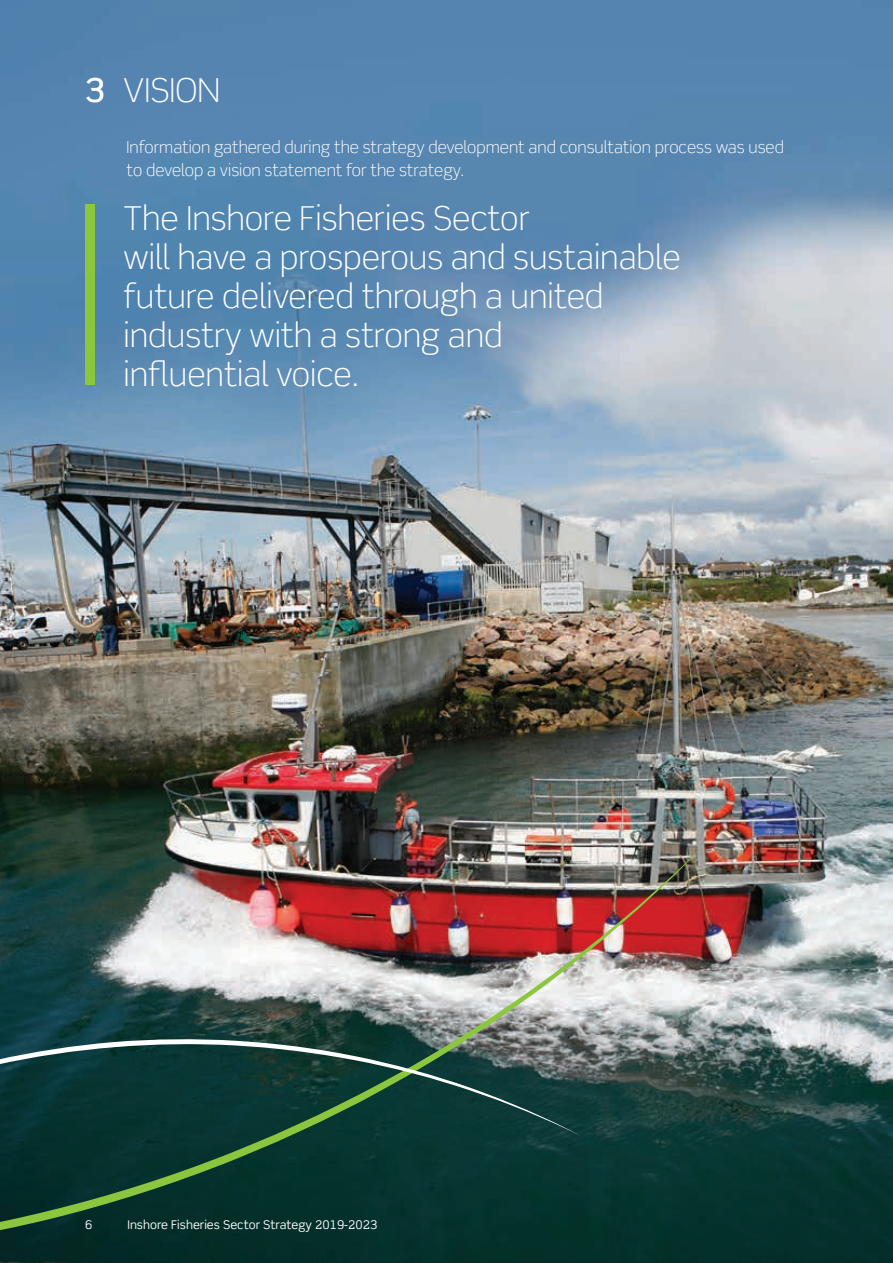
<style>
.page{position:relative;width:893px;height:1263px;background:#fff}
.page>*{position:absolute;margin:0;border:0;box-sizing:border-box;transform-origin:0 0}
.t1{font:300 33px/39px "Scene Pro";color:#fff}
.t2{font:300 16.5px/22.5px "Scene Pro";color:#fff}
.t3{font:12px "Scene Pro";color:#fff}
.s1{font-weight:500}
</style>
<div class="page">
<img style="left:0;top:0;width:893px;height:1263px">
<img style="left:0;top:842px;width:708px;height:418px">
<svg style="left:0;top:1038px;width:582px;height:172px;background:#154038"></svg>
<div style="left:85px;top:204px;width:9px;height:181px;background:#8bc63e"></div>
<p class="t1" style="left:85px;top:71px;width:137px"><span class="s1">3</span> VISION</p>
<p class="t2" style="left:127px;top:136px;width:659px">Information gathered during the strategy development and consultation process was used to develop a vision statement for the strategy.</p>
<p class="t1" style="left:124px;top:199px;width:559px">The Inshore Fisheries Sector<br>will have a prosperous and sustainable future delivered through a united industry with a strong and<br>influential voice.</p>
<p class="t3" style="left:85px;top:1217px;width:9px">6</p>
<p class="t3" style="left:128px;top:1217px;width:251px">Inshore Fisheries Sector Strategy 2019-2023</p>
</div>
